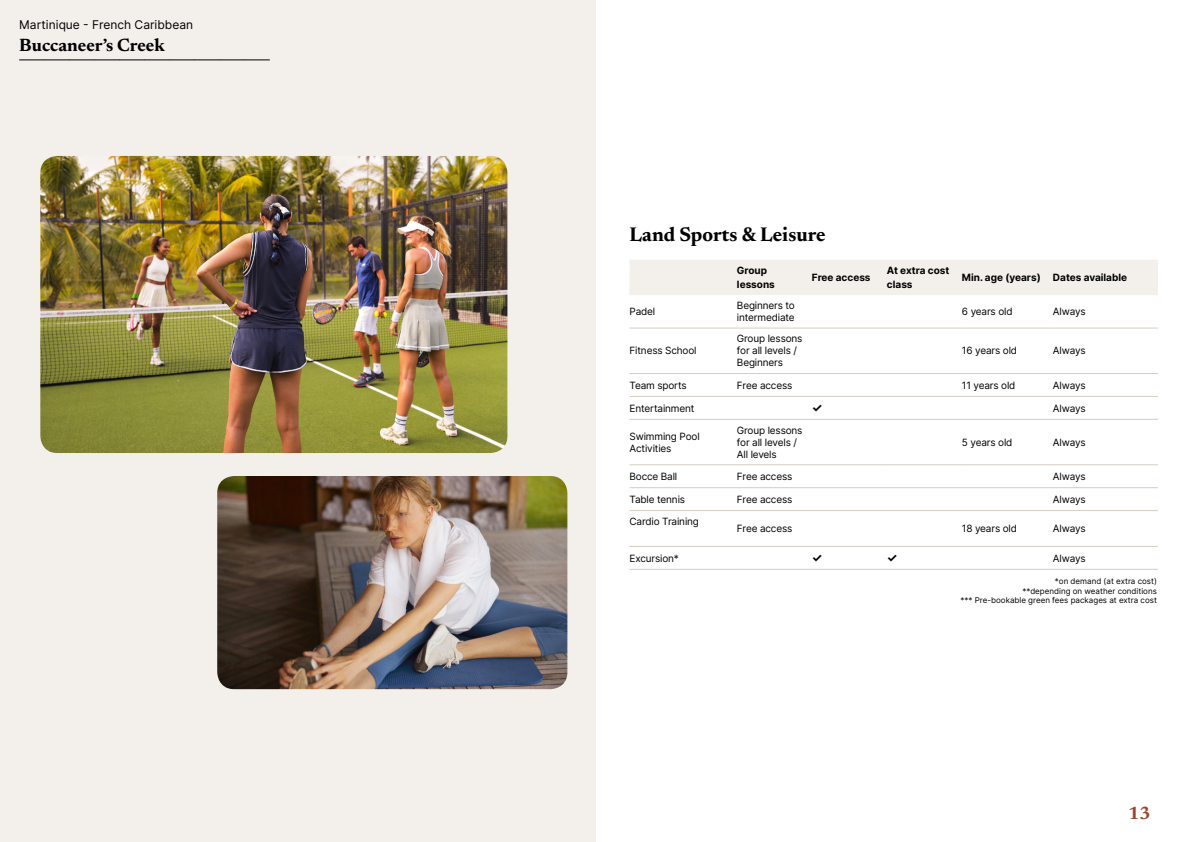
<style>
.page{position:relative;width:1191px;height:842px;background:#fff}
.page>*{position:absolute;margin:0;border:0;box-sizing:border-box;transform-origin:0 0}
.t1{font:700 20px "Newsreader 24 pt";color:#000}
.t2{font:700 18px "Newsreader 24 pt";color:#000}
.t3{font:700 18px "Newsreader 24 pt";color:#9d432c}
.t4{font:12px "Inter";color:#000}
.t5{font:700 12px "Inter";color:#000}
.t6{font:10px/12px "Inter";letter-spacing:-.015em;color:#000}
.t7{font:700 10px/14px "Inter";color:#000}
.t8{font:8px/9.6px "Inter";color:#000;text-align:right}
</style>
<div class="page">
<div style="left:0;top:0;width:595px;height:842px;background:#f3f0ec"></div>
<img style="left:40px;top:156px;width:467px;height:297px">
<img style="left:217px;top:476px;width:350px;height:213px">
<svg style="left:20px;top:60px;width:249px;height:1px"></svg>
<div style="left:630px;top:260px;width:527px;height:35px;background:#f3f0ec"></div>
<hr style="left:629px;top:328px;width:108px;height:1px;background:#d7cdc1">
<hr style="left:737px;top:328px;width:75px;height:1px;background:#d7cdc1">
<hr style="left:812px;top:328px;width:75px;height:1px;background:#d7cdc1">
<hr style="left:887px;top:328px;width:75px;height:1px;background:#d7cdc1">
<hr style="left:962px;top:328px;width:91px;height:1px;background:#d7cdc1">
<hr style="left:1053px;top:328px;width:104px;height:1px;background:#d7cdc1">
<hr style="left:629px;top:373px;width:108px;height:1px;background:#d7cdc1">
<hr style="left:737px;top:373px;width:75px;height:1px;background:#d7cdc1">
<hr style="left:812px;top:373px;width:75px;height:1px;background:#d7cdc1">
<hr style="left:887px;top:373px;width:75px;height:1px;background:#d7cdc1">
<hr style="left:962px;top:373px;width:91px;height:1px;background:#d7cdc1">
<hr style="left:1053px;top:373px;width:104px;height:1px;background:#d7cdc1">
<hr style="left:629px;top:396px;width:108px;height:1px;background:#d7cdc1">
<hr style="left:737px;top:396px;width:75px;height:1px;background:#d7cdc1">
<hr style="left:812px;top:396px;width:75px;height:1px;background:#d7cdc1">
<hr style="left:887px;top:396px;width:75px;height:1px;background:#d7cdc1">
<hr style="left:962px;top:396px;width:91px;height:1px;background:#d7cdc1">
<hr style="left:1053px;top:396px;width:104px;height:1px;background:#d7cdc1">
<hr style="left:629px;top:419px;width:108px;height:1px;background:#d7cdc1">
<hr style="left:737px;top:419px;width:75px;height:1px;background:#d7cdc1">
<hr style="left:812px;top:419px;width:75px;height:1px;background:#d7cdc1">
<hr style="left:887px;top:419px;width:75px;height:1px;background:#d7cdc1">
<hr style="left:962px;top:419px;width:91px;height:1px;background:#d7cdc1">
<hr style="left:1053px;top:419px;width:104px;height:1px;background:#d7cdc1">
<hr style="left:629px;top:464px;width:108px;height:1px;background:#d7cdc1">
<hr style="left:737px;top:464px;width:75px;height:1px;background:#d7cdc1">
<hr style="left:812px;top:464px;width:75px;height:1px;background:#d7cdc1">
<hr style="left:887px;top:464px;width:75px;height:1px;background:#d7cdc1">
<hr style="left:962px;top:464px;width:91px;height:1px;background:#d7cdc1">
<hr style="left:1053px;top:464px;width:104px;height:1px;background:#d7cdc1">
<hr style="left:629px;top:487px;width:108px;height:1px;background:#d7cdc1">
<hr style="left:737px;top:487px;width:75px;height:1px;background:#d7cdc1">
<hr style="left:812px;top:487px;width:75px;height:1px;background:#d7cdc1">
<hr style="left:887px;top:487px;width:75px;height:1px;background:#d7cdc1">
<hr style="left:962px;top:487px;width:91px;height:1px;background:#d7cdc1">
<hr style="left:1053px;top:487px;width:104px;height:1px;background:#d7cdc1">
<hr style="left:629px;top:510px;width:108px;height:1px;background:#d7cdc1">
<hr style="left:737px;top:510px;width:75px;height:1px;background:#d7cdc1">
<hr style="left:812px;top:510px;width:75px;height:1px;background:#d7cdc1">
<hr style="left:887px;top:510px;width:75px;height:1px;background:#d7cdc1">
<hr style="left:962px;top:510px;width:91px;height:1px;background:#d7cdc1">
<hr style="left:1053px;top:510px;width:104px;height:1px;background:#d7cdc1">
<hr style="left:629px;top:546px;width:108px;height:1px;background:#d7cdc1">
<hr style="left:737px;top:546px;width:75px;height:1px;background:#d7cdc1">
<hr style="left:812px;top:546px;width:75px;height:1px;background:#d7cdc1">
<hr style="left:887px;top:546px;width:75px;height:1px;background:#d7cdc1">
<hr style="left:962px;top:546px;width:91px;height:1px;background:#d7cdc1">
<hr style="left:1053px;top:546px;width:104px;height:1px;background:#d7cdc1">
<hr style="left:629px;top:569px;width:108px;height:1px;background:#d7cdc1">
<hr style="left:737px;top:569px;width:75px;height:1px;background:#d7cdc1">
<hr style="left:812px;top:569px;width:75px;height:1px;background:#d7cdc1">
<hr style="left:887px;top:569px;width:75px;height:1px;background:#d7cdc1">
<hr style="left:962px;top:569px;width:91px;height:1px;background:#d7cdc1">
<hr style="left:1053px;top:569px;width:104px;height:1px;background:#d7cdc1">
<p class="t4" style="left:19px;top:15px;width:175px">Martinique - French Caribbean</p>
<h2 class="t2" style="left:19px;top:32px;width:147px">Buccaneer’s Creek</h2>
<h1 class="t1" style="left:629px;top:221px;width:197px">Land Sports &amp; Leisure</h1>
<p class="t7" style="left:737px;top:263px;width:39px">Group lessons</p>
<p class="t7" style="left:812px;top:270px;width:60px">Free access</p>
<p class="t7" style="left:887px;top:263px;width:64px">At extra cost class</p>
<p class="t7" style="left:962px;top:270px;width:167px">Min. age (years) Dates available</p>
<p class="t6" style="left:629px;top:305px;width:27px">Padel</p>
<p class="t6" style="left:737px;top:299px;width:59px">Beginners to intermediate</p>
<p class="t6" style="left:962px;top:305px;width:52px">6 years old</p>
<p class="t6" style="left:1053px;top:305px;width:34px">Always</p>
<p class="t6" style="left:629px;top:345px;width:69px">Fitness School</p>
<p class="t6" style="left:737px;top:333px;width:67px">Group lessons for all levels /<br>Beginners</p>
<p class="t6" style="left:962px;top:345px;width:57px">16 years old</p>
<p class="t6" style="left:1053px;top:345px;width:34px">Always</p>
<p class="t6" style="left:629px;top:379px;width:59px">Team sports</p>
<p class="t6" style="left:737px;top:379px;width:57px">Free access</p>
<p class="t6" style="left:962px;top:379px;width:55px">11 years old</p>
<p class="t6" style="left:1053px;top:379px;width:34px">Always</p>
<p class="t6" style="left:629px;top:402px;width:66px">Entertainment</p>
<p class="t5" style="left:812px;top:399px;width:12px">✓</p>
<p class="t6" style="left:1053px;top:402px;width:34px">Always</p>
<p class="t6" style="left:629px;top:430px;width:72px">Swimming Pool<br>Activities</p>
<p class="t6" style="left:737px;top:424px;width:67px">Group lessons for all levels /<br>All levels</p>
<p class="t6" style="left:962px;top:436px;width:52px">5 years old</p>
<p class="t6" style="left:1053px;top:436px;width:34px">Always</p>
<p class="t6" style="left:629px;top:470px;width:49px">Bocce Ball</p>
<p class="t6" style="left:737px;top:470px;width:57px">Free access</p>
<p class="t6" style="left:1053px;top:470px;width:34px">Always</p>
<p class="t6" style="left:629px;top:493px;width:57px">Table tennis</p>
<p class="t6" style="left:737px;top:493px;width:57px">Free access</p>
<p class="t6" style="left:1053px;top:493px;width:34px">Always</p>
<p class="t6" style="left:629px;top:515px;width:71px">Cardio Training</p>
<p class="t6" style="left:737px;top:522px;width:57px">Free access</p>
<p class="t6" style="left:962px;top:522px;width:57px">18 years old</p>
<p class="t6" style="left:1053px;top:522px;width:34px">Always</p>
<p class="t6" style="left:629px;top:552px;width:51px">Excursion*</p>
<p class="t5" style="left:812px;top:549px;width:12px">✓</p>
<p class="t5" style="left:887px;top:549px;width:12px">✓</p>
<p class="t6" style="left:1053px;top:552px;width:34px">Always</p>
<p class="t8" style="left:960px;top:576px;width:198px">*on demand (at extra cost)<br>**depending on weather conditions<br>*** Pre-bookable green fees packages at extra cost</p>
<h2 class="t3" style="left:1128px;top:800px;width:24px">13</h2>
</div>
